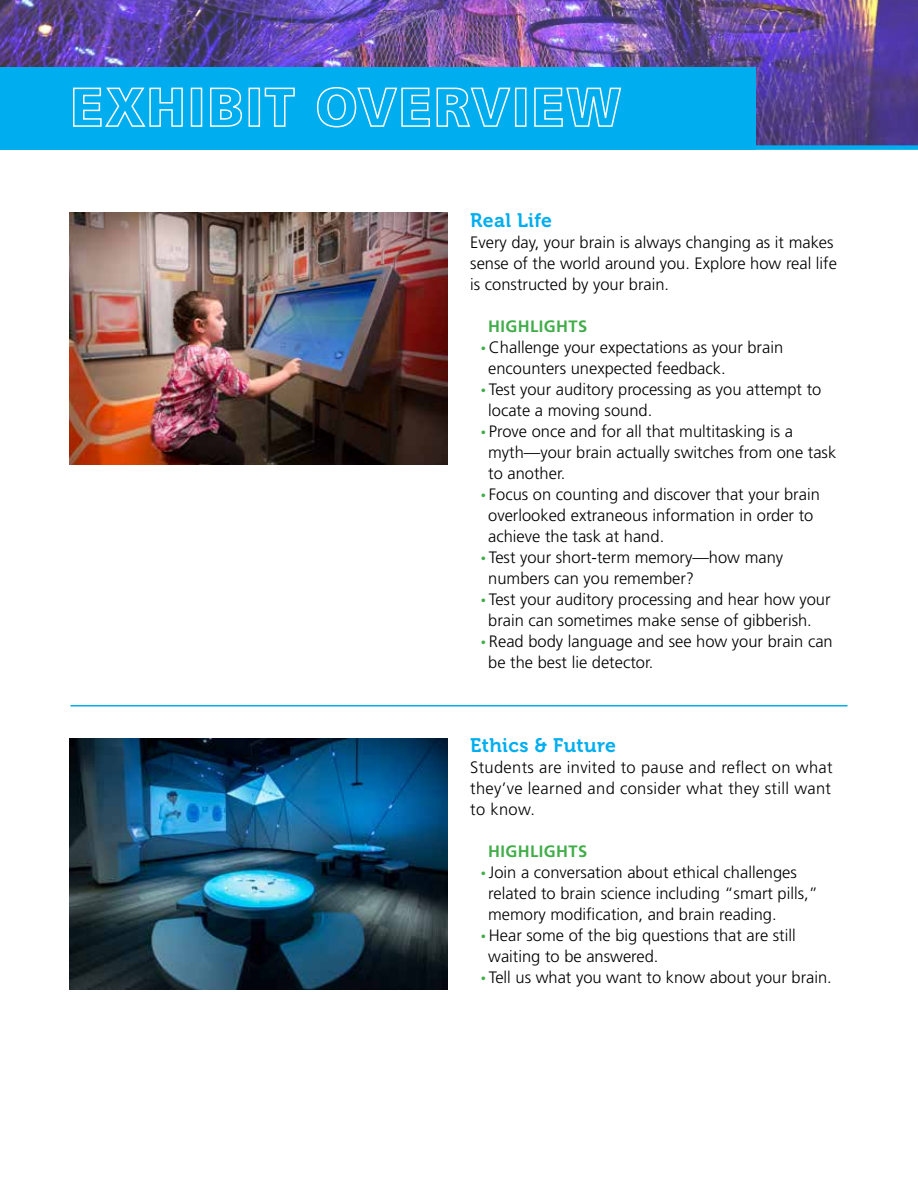
<style>
.page{position:relative;width:918px;height:1188px;background:#fff}
.page>*{position:absolute;margin:0;border:0;box-sizing:border-box;transform-origin:0 0}
.t1{font:19.5px "Museo 700";letter-spacing:.02em;color:#00aeef}
.t2{font:300 16.5px/21px "Frutiger";color:#000}
.t3{font:700 16.5px "Frutiger";letter-spacing:.025em;color:#41ad49}
.s1{font-size:10.5px;color:#41ad49}
</style>
<div class="page">
<img style="left:0;top:0;width:918px;height:145px">
<div style="left:0;top:67px;width:756px;height:82px;background:#00aeef"></div>
<svg style="left:73px;top:87px;width:110px;height:40px"></svg>
<div style="left:191px;top:88px;width:11px;height:39px;border:2px solid #fff"></div>
<svg style="left:210px;top:87px;width:33px;height:40px"></svg>
<div style="left:249px;top:88px;width:11px;height:39px;border:2px solid #fff"></div>
<svg style="left:264px;top:87px;width:31px;height:40px"></svg>
<svg style="left:316px;top:87px;width:195px;height:41px"></svg>
<div style="left:515px;top:88px;width:12px;height:39px;border:2px solid #fff"></div>
<svg style="left:534px;top:87px;width:88px;height:40px"></svg>
<div style="left:0;top:145px;width:918px;height:5px;background:#00aeef"></div>
<img style="left:70px;top:212px;width:378px;height:252px">
<img style="left:70px;top:738px;width:378px;height:252px">
<hr style="left:70px;top:705px;width:778px;height:1px;background:#00aeef">
<p class="t1" style="left:470px;top:209px;width:83px">Real Life</p>
<p class="t2" style="left:470px;top:232px;width:368px">Every day, your brain is always changing as it makes sense of the world around you. Explore how real life is constructed by your brain.</p>
<p class="t3" style="left:488px;top:317px;width:101px">High lights</p>
<p class="t2" style="left:488px;top:337px;width:296px;text-indent:-7px"><span class="s1">•</span> Challenge your expectations as your brain encounters unexpected feedback.</p>
<p class="t2" style="left:488px;top:379px;width:335px;text-indent:-7px"><span class="s1">•</span> Test your auditory processing as you attempt to locate a moving sound.</p>
<p class="t2" style="left:488px;top:421px;width:350px;text-indent:-7px"><span class="s1">•</span> Prove once and for all that multitasking is a myth—your brain actually switches from one task to another.</p>
<p class="t2" style="left:488px;top:484px;width:333px;text-indent:-7px"><span class="s1">•</span> Focus on counting and discover that your brain overlooked extraneous information in order to achieve the task at hand.</p>
<p class="t2" style="left:488px;top:547px;width:296px;text-indent:-7px"><span class="s1">•</span> Test your short-term memory—how many numbers can you remember?</p>
<p class="t2" style="left:488px;top:589px;width:344px;text-indent:-7px"><span class="s1">•</span> Test your auditory processing and hear how your brain can sometimes make sense of gibberish.</p>
<p class="t2" style="left:488px;top:631px;width:346px;text-indent:-7px"><span class="s1">•</span> Read body language and see how your brain can be the best lie detector.</p>
<p class="t1" style="left:470px;top:734px;width:147px">Ethics &amp; Future</p>
<p class="t2" style="left:470px;top:757px;width:364px;text-align:justify">Students are invited to pause and reflect on what they’ve learned and consider what they still want to know.</p>
<p class="t3" style="left:488px;top:842px;width:101px">High lights</p>
<p class="t2" style="left:488px;top:862px;width:331px;text-indent:-7px"><span class="s1">•</span> Join a conversation about ethical challenges related to brain science including “smart pills,” memory modification, and brain reading.</p>
<p class="t2" style="left:488px;top:925px;width:309px;text-indent:-7px"><span class="s1">•</span> Hear some of the big questions that are still waiting to be answered.</p>
<p class="t2" style="left:481px;top:967px;width:353px"><span class="s1">•</span> Tell us what you want to know about your brain.</p>
</div>
